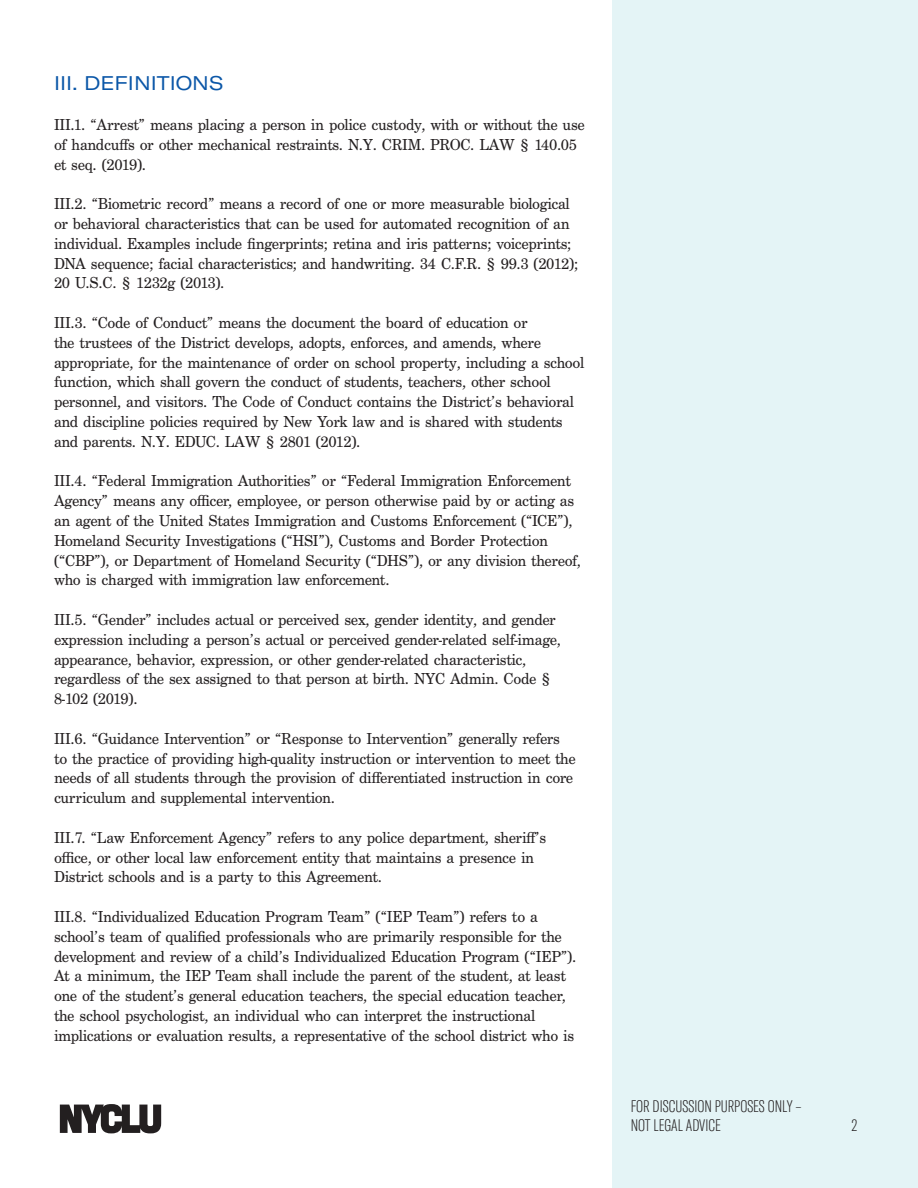
<style>
.page{position:relative;width:918px;height:1188px;background:#fff}
.page>*{position:absolute;margin:0;border:0;box-sizing:border-box;transform-origin:0 0}
.t1{font:expanded 19.5px "GT America";color:#0b57a8}
.t2{font:16.5px/19.8px "Century Schoolbook FS";letter-spacing:-.02em;color:#231f20}
.t3{font:100 extra-condensed 16.5px "GT America";color:#231f20}
</style>
<div class="page">
<div style="left:612px;top:0;width:306px;height:1188px;background:#e4f4f6"></div>
<svg style="left:60px;top:1104px;width:101px;height:29px"></svg>
<p class="t1" style="left:54px;top:72px;width:171px">III. DEFINITIONS</p>
<p class="t2" style="left:54px;top:115px;width:532px">III.1. “Arrest” means placing a person in police custody, with or without the use of handcuffs or other mechanical restraints. N.Y. CRIM. PROC. LAW § 140.05 et seq. (2019).</p>
<p class="t2" style="left:54px;top:194px;width:526px">III.2. “Biometric record” means a record of one or more measurable biological or behavioral characteristics that can be used for automated recognition of an individual. Examples include fingerprints; retina and iris patterns; voiceprints; DNA sequence; facial characteristics; and handwriting. 34 C.F.R. § 99.3 (2012); 20 U.S.C. § 1232g (2013).</p>
<p class="t2" style="left:54px;top:313px;width:532px">III.3. “Code of Conduct” means the document the board of education or<br>the trustees of the District develops, adopts, enforces, and amends, where appropriate, for the maintenance of order on school property, including a school function, which shall govern the conduct of students, teachers, other school personnel, and visitors. The Code of Conduct contains the District’s behavioral and discipline policies required by New York law and is shared with students and parents. N.Y. EDUC. LAW § 2801 (2012).</p>
<p class="t2" style="left:54px;top:471px;width:529px">III.4. “Federal Immigration Authorities” or “Federal Immigration Enforcement Agency” means any officer, employee, or person otherwise paid by or acting as an agent of the United States Immigration and Customs Enforcement (“ICE”), Homeland Security Investigations (“HSI”), Customs and Border Protection (“CBP”), or Department of Homeland Security (“DHS”), or any division thereof, who is charged with immigration law enforcement.</p>
<p class="t2" style="left:54px;top:610px;width:509px">III.5. “Gender” includes actual or perceived sex, gender identity, and gender expression including a person’s actual or perceived gender-related self-image, appearance, behavior, expression, or other gender-related characteristic, regardless of the sex assigned to that person at birth. NYC Admin. Code § 8-102 (2019).</p>
<p class="t2" style="left:54px;top:729px;width:523px">III.6. “Guidance Intervention” or “Response to Intervention” generally refers to the practice of providing high-quality instruction or intervention to meet the needs of all students through the provision of differentiated instruction in core curriculum and supplemental intervention.</p>
<p class="t2" style="left:54px;top:828px;width:494px">III.7. “Law Enforcement Agency” refers to any police department, sheriff’s office, or other local law enforcement entity that maintains a presence in<br>District schools and is a party to this Agreement.</p>
<p class="t2" style="left:54px;top:907px;width:524px">III.8. “Individualized Education Program Team” (“IEP Team”) refers to a school’s team of qualified professionals who are primarily responsible for the development and review of a child’s Individualized Education Program (“IEP”).<br>At a minimum, the IEP Team shall include the parent of the student, at least one of the student’s general education teachers, the special education teacher, the school psychologist, an individual who can interpret the instructional implications or evaluation results, a representative of the school district who is</p>
<p class="t3" style="left:631px;top:1097px;width:172px">FOR DISCUSSION PURPOSES ONLY –</p>
<p class="t3" style="left:631px;top:1116px;width:92px">NOT LEGAL ADVICE</p>
<p class="t3" style="left:852px;top:1116px;width:7px">2</p>
</div>
